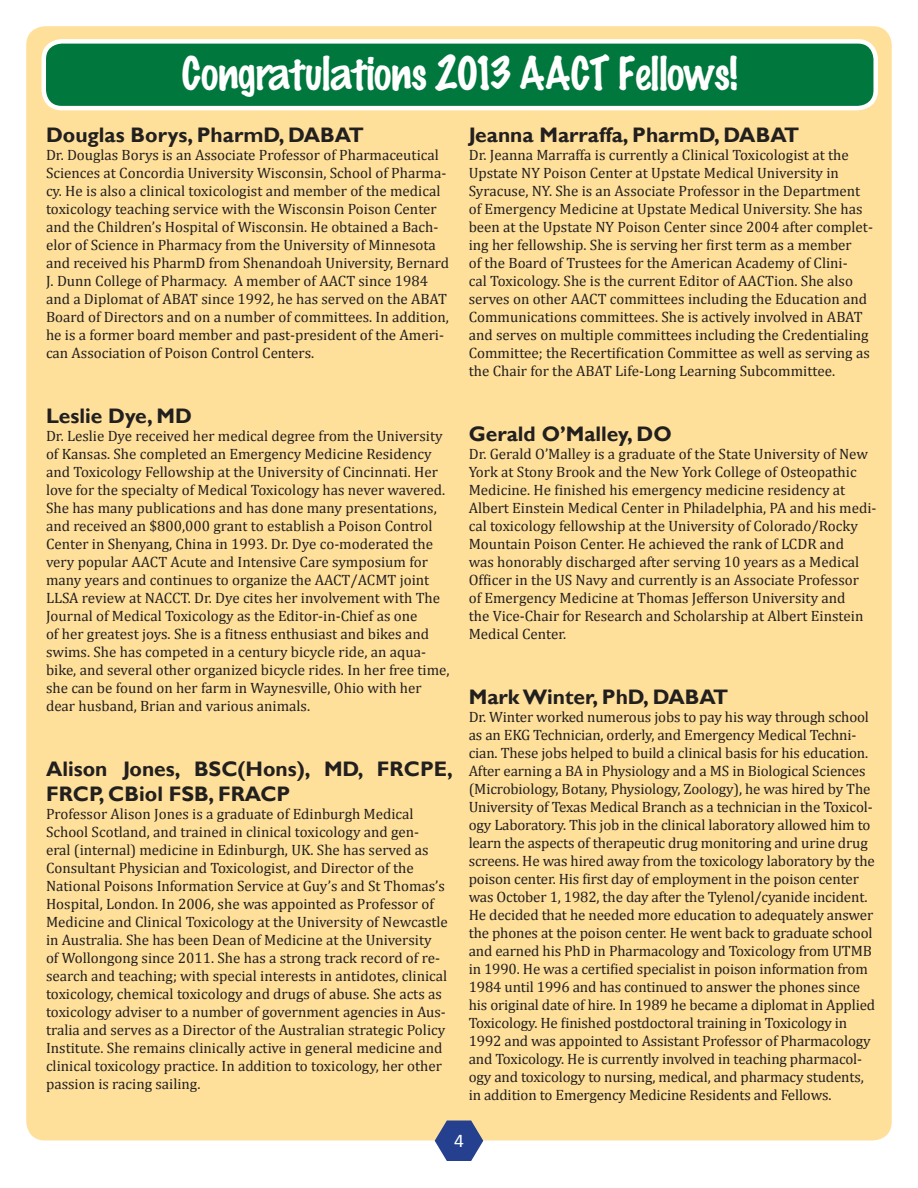
<style>
.page{position:relative;width:918px;height:1188px;background:#fff}
.page>*{position:absolute;margin:0;border:0;box-sizing:border-box;transform-origin:0 0}
.t1{font:42px "Marker Felt Normal";color:#fff}
.t2{font:700 21px/25.2px "Gill Sans";color:#221f1f}
.t3{font:19.5px "Calibri";color:#fff}
.t4{font:15px/18px "Cambria";color:#221f1f}
</style>
<div class="page">
<div style="left:27px;top:27px;width:864px;height:1113px;background:#ffe09b;border-radius:18px"></div>
<svg style="left:434px;top:1120px;width:50px;height:41px"></svg>
<div style="left:44px;top:41px;width:832px;height:67px;background:#00773c;border-radius:18px"></div>
<div style="left:42px;top:39px;width:836px;height:71px;border:5px solid #fff;border-radius:18px"></div>
<h1 class="t1" style="left:182px;top:54px;width:558px">Congratulations 2013 AACT Fellows!</h1>
<h2 class="t2" style="left:469px;top:124px;width:332px">Jeanna Marraffa, PharmD, DABAT</h2>
<p class="t4" style="left:469px;top:147px;width:406px">Dr. Jeanna Marraffa is currently a Clinical Toxicologist at the Upstate NY Poison Center at Upstate Medical University in Syracuse, NY. She is an Associate Professor in the Department of Emergency Medicine at Upstate Medical University. She has been at the Upstate NY Poison Center since 2004 after complet&shy;ing her fellowship. She is serving her first term as a member<br>of the Board of Trustees for the American Academy of Clini-<br>cal Toxicology. She is the current Editor of AACTion. She also serves on other AACT committees including the Education and Communications committees. She is actively involved in ABAT and serves on multiple committees including the Credentialing Committee; the Recertification Committee as well as serving as the Chair for the ABAT Life-Long Learning Subcommittee.</p>
<h2 class="t2" style="left:46px;top:124px;width:319px">Douglas Borys, PharmD, DABAT</h2>
<p class="t4" style="left:46px;top:147px;width:405px">Dr. Douglas Borys is an Associate Professor of Pharmaceutical Sciences at Concordia University Wisconsin, School of Pharma&shy;cy. He is also a clinical toxicologist and member of the medical toxicology teaching service with the Wisconsin Poison Center and the Children’s Hospital of Wisconsin. He obtained a Bach&shy;elor of Science in Pharmacy from the University of Minnesota and received his PharmD from Shenandoah University, Bernard J. Dunn College of Pharmacy. A member of AACT since 1984 and a Diplomat of ABAT since 1992, he has served on the ABAT Board of Directors and on a number of committees. In addition, he is a former board member and past-president of the Ameri&shy;can Association of Poison Control Centers.</p>
<h2 class="t2" style="left:46px;top:405px;width:147px">Leslie Dye, MD</h2>
<p class="t4" style="left:46px;top:428px;width:405px">Dr. Leslie Dye received her medical degree from the University of Kansas. She completed an Emergency Medicine Residency and Toxicology Fellowship at the University of Cincinnati. Her love for the specialty of Medical Toxicology has never wavered.<br>She has many publications and has done many presentations, and received an $800,000 grant to establish a Poison Control Center in Shenyang, China in 1993. Dr. Dye co-moderated the very popular AACT Acute and Intensive Care symposium for many years and continues to organize the AACT/ACMT joint LLSA review at NACCT. Dr. Dye cites her involvement with The Journal of Medical Toxicology as the Editor-in-Chief as one<br>of her greatest joys. She is a fitness enthusiast and bikes and swims. She has competed in a century bicycle ride, an aqua&shy;bike, and several other organized bicycle rides. In her free time, she can be found on her farm in Waynesville, Ohio with her dear husband, Brian and various animals.</p>
<h2 class="t2" style="left:46px;top:757px;width:408px">Alison Jones, BSC(Hons), MD, FRCPE,<br>FRCP, CBiol FSB, FRACP</h2>
<p class="t4" style="left:46px;top:806px;width:403px">Professor Alison Jones is a graduate of Edinburgh Medical School Scotland, and trained in clinical toxicology and gen-<br>eral (internal) medicine in Edinburgh, UK. She has served as Consultant Physician and Toxicologist, and Director of the National Poisons Information Service at Guy’s and St Thomas’s Hospital, London. In 2006, she was appointed as Professor of Medicine and Clinical Toxicology at the University of Newcastle in Australia. She has been Dean of Medicine at the University of Wollongong since 2011. She has a strong track record of re&shy;search and teaching; with special interests in antidotes, clinical toxicology, chemical toxicology and drugs of abuse. She acts as toxicology adviser to a number of government agencies in Aus&shy;tralia and serves as a Director of the Australian strategic Policy Institute. She remains clinically active in general medicine and clinical toxicology practice. In addition to toxicology, her other passion is racing sailing.</p>
<h2 class="t2" style="left:469px;top:423px;width:205px">Gerald O’Malley, DO</h2>
<p class="t4" style="left:469px;top:446px;width:409px">Dr. Gerald O’Malley is a graduate of the State University of New York at Stony Brook and the New York College of Osteopathic Medicine. He finished his emergency medicine residency at Albert Einstein Medical Center in Philadelphia, PA and his medi&shy;cal toxicology fellowship at the University of Colorado/Rocky Mountain Poison Center. He achieved the rank of LCDR and<br>was honorably discharged after serving 10 years as a Medical Officer in the US Navy and currently is an Associate Professor<br>of Emergency Medicine at Thomas Jefferson University and<br>the Vice-Chair for Research and Scholarship at Albert Einstein Medical Center.</p>
<h2 class="t2" style="left:469px;top:685px;width:261px">Mark Winter, PhD, DABAT</h2>
<p class="t4" style="left:469px;top:707px;width:408px">Dr. Winter worked numerous jobs to pay his way through school as an EKG Technician, orderly, and Emergency Medical Techni&shy;cian. These jobs helped to build a clinical basis for his education.<br>After earning a BA in Physiology and a MS in Biological Sciences (Microbiology, Botany, Physiology, Zoology), he was hired by The University of Texas Medical Branch as a technician in the Toxicol&shy;ogy Laboratory. This job in the clinical laboratory allowed him to learn the aspects of therapeutic drug monitoring and urine drug screens. He was hired away from the toxicology laboratory by the poison center. His first day of employment in the poison center was October 1, 1982, the day after the Tylenol/cyanide incident.<br>He decided that he needed more education to adequately answer the phones at the poison center. He went back to graduate school and earned his PhD in Pharmacology and Toxicology from UTMB in 1990. He was a certified specialist in poison information from 1984 until 1996 and has continued to answer the phones since his original date of hire. In 1989 he became a diplomat in Applied Toxicology. He finished postdoctoral training in Toxicology in 1992 and was appointed to Assistant Professor of Pharmacology and Toxicology. He is currently involved in teaching pharmacol&shy;ogy and toxicology to nursing, medical, and pharmacy students, in addition to Emergency Medicine Residents and Fellows.</p>
<h3 class="t3" style="left:454px;top:1128px;width:11px">4</h3>
</div>
